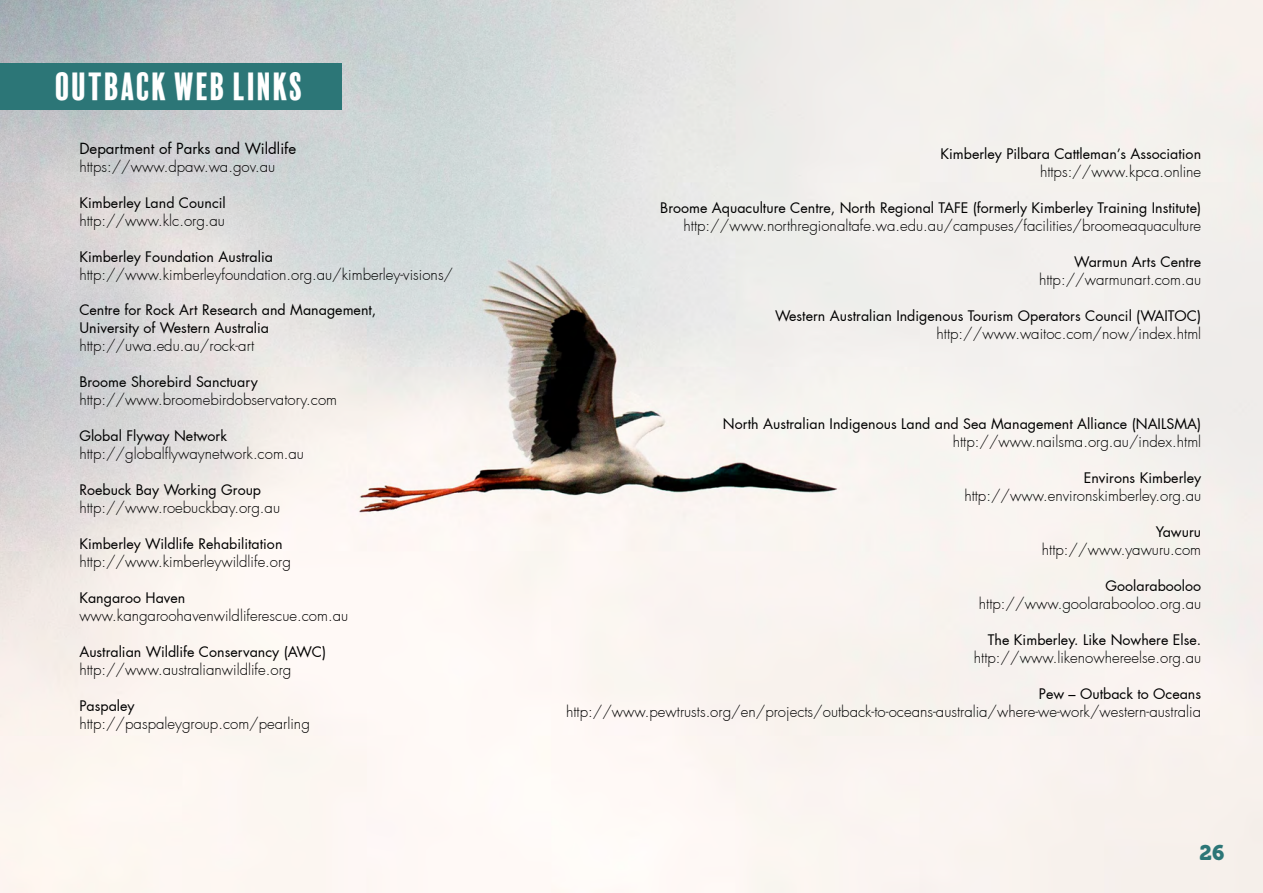
<style>
.page{position:relative;width:1263px;height:893px;background:#fff}
.page>*{position:absolute;margin:0;border:0;box-sizing:border-box;transform-origin:0 0}
.t1{font:36px "Balboa Plus Fill";color:#fff}
.t2{font:21px "Museo 900";color:#2c7677}
.t3{font:300 15px "Futura";color:#000}
.t4{font:15px "Futura";color:#000}
.t5{font:14.25px/18px "Futura";color:#000}
</style>
<div class="page">
<img style="left:0;top:0;width:1263px;height:893px">
<div style="left:0;top:63px;width:341px;height:46px;background:#2c7677"></div>
<h1 class="t1" style="left:55px;top:67px;width:250px">OUTBACK WEB LINKS</h1>
<p class="t4" style="left:79px;top:139px;width:218px">Department of Parks and Wildlife</p>
<p class="t3" style="left:79px;top:157px;width:197px">https://www.dpaw.wa.gov.au</p>
<p class="t5" style="left:79px;top:194px;width:148px">Kimberley Land Council</p>
<p class="t3" style="left:79px;top:211px;width:147px">http://www.klc.org.au</p>
<p class="t5" style="left:79px;top:248px;width:195px">Kimberley Foundation Australia</p>
<p class="t3" style="left:79px;top:265px;width:375px">http://www.kimberleyfoundation.org.au/kimberley-visions/</p>
<p class="t5" style="left:79px;top:301px;width:298px">Centre for Rock Art Research and Management,<br>University of Western Australia</p>
<p class="t3" style="left:79px;top:336px;width:176px">http://uwa.edu.au/rock-art</p>
<p class="t5" style="left:79px;top:373px;width:180px">Broome Shorebird Sanctuary</p>
<p class="t3" style="left:79px;top:390px;width:259px">http://www.broomebirdobservatory.com</p>
<p class="t5" style="left:79px;top:427px;width:149px">Global Flyway Network</p>
<p class="t3" style="left:79px;top:444px;width:226px">http://globalflywaynetwork.com.au</p>
<p class="t5" style="left:79px;top:481px;width:183px">Roebuck Bay Working Group</p>
<p class="t3" style="left:79px;top:498px;width:202px">http://www.roebuckbay.org.au</p>
<p class="t5" style="left:79px;top:535px;width:205px">Kimberley Wildlife Rehabilitation</p>
<p class="t3" style="left:79px;top:552px;width:213px">http://www.kimberleywildlife.org</p>
<p class="t5" style="left:79px;top:589px;width:108px">Kangaroo Haven</p>
<p class="t3" style="left:79px;top:606px;width:270px">www.kangaroohavenwildliferescue.com.au</p>
<p class="t5" style="left:79px;top:643px;width:248px">Australian Wildlife Conservancy (AWC)</p>
<p class="t3" style="left:79px;top:660px;width:213px">http://www.australianwildlife.org</p>
<p class="t5" style="left:79px;top:697px;width:57px">Paspaley</p>
<p class="t3" style="left:79px;top:714px;width:232px">http://paspaleygroup.com/pearling</p>
<p class="t5" style="left:940px;top:145px;width:262px">Kimberley Pilbara Cattleman’s Association</p>
<p class="t3" style="left:1040px;top:162px;width:163px">https://www.kpca.online</p>
<p class="t5" style="left:660px;top:199px;width:542px">Broome Aquaculture Centre, North Regional TAFE (formerly Kimberley Training Institute)</p>
<p class="t3" style="left:684px;top:216px;width:519px">http://www.northregionaltafe.wa.edu.au/campuses/facilities/broomeaquaculture</p>
<p class="t5" style="left:1074px;top:253px;width:128px">Warmun Arts Centre</p>
<p class="t3" style="left:1039px;top:270px;width:164px">http://warmunart.com.au</p>
<p class="t5" style="left:775px;top:307px;width:428px">Western Australian Indigenous Tourism Operators Council (WAITOC)</p>
<p class="t3" style="left:936px;top:324px;width:266px">http://www.waitoc.com/now/index.html</p>
<p class="t5" style="left:723px;top:415px;width:480px">North Australian Indigenous Land and Sea Management Alliance (NAILSMA)</p>
<p class="t3" style="left:953px;top:432px;width:250px">http://www.nailsma.org.au/index.html</p>
<p class="t5" style="left:1084px;top:469px;width:119px">Environs Kimberley</p>
<p class="t3" style="left:964px;top:486px;width:238px">http://www.environskimberley.org.au</p>
<p class="t5" style="left:1156px;top:523px;width:47px">Yawuru</p>
<p class="t3" style="left:1042px;top:540px;width:161px">http://www.yawuru.com</p>
<p class="t5" style="left:1105px;top:577px;width:97px">Goolarabooloo</p>
<p class="t3" style="left:979px;top:594px;width:224px">http://www.goolarabooloo.org.au</p>
<p class="t5" style="left:988px;top:631px;width:215px">The Kimberley. Like Nowhere Else.</p>
<p class="t3" style="left:974px;top:648px;width:229px">http://www.likenowhereelse.org.au</p>
<p class="t5" style="left:1039px;top:685px;width:164px">Pew – Outback to Oceans</p>
<p class="t3" style="left:566px;top:702px;width:637px">http://www.pewtrusts.org/en/projects/outback-to-oceans-australia/where-we-work/western-australia</p>
<h2 class="t2" style="left:1200px;top:841px;width:26px">26</h2>
</div>
